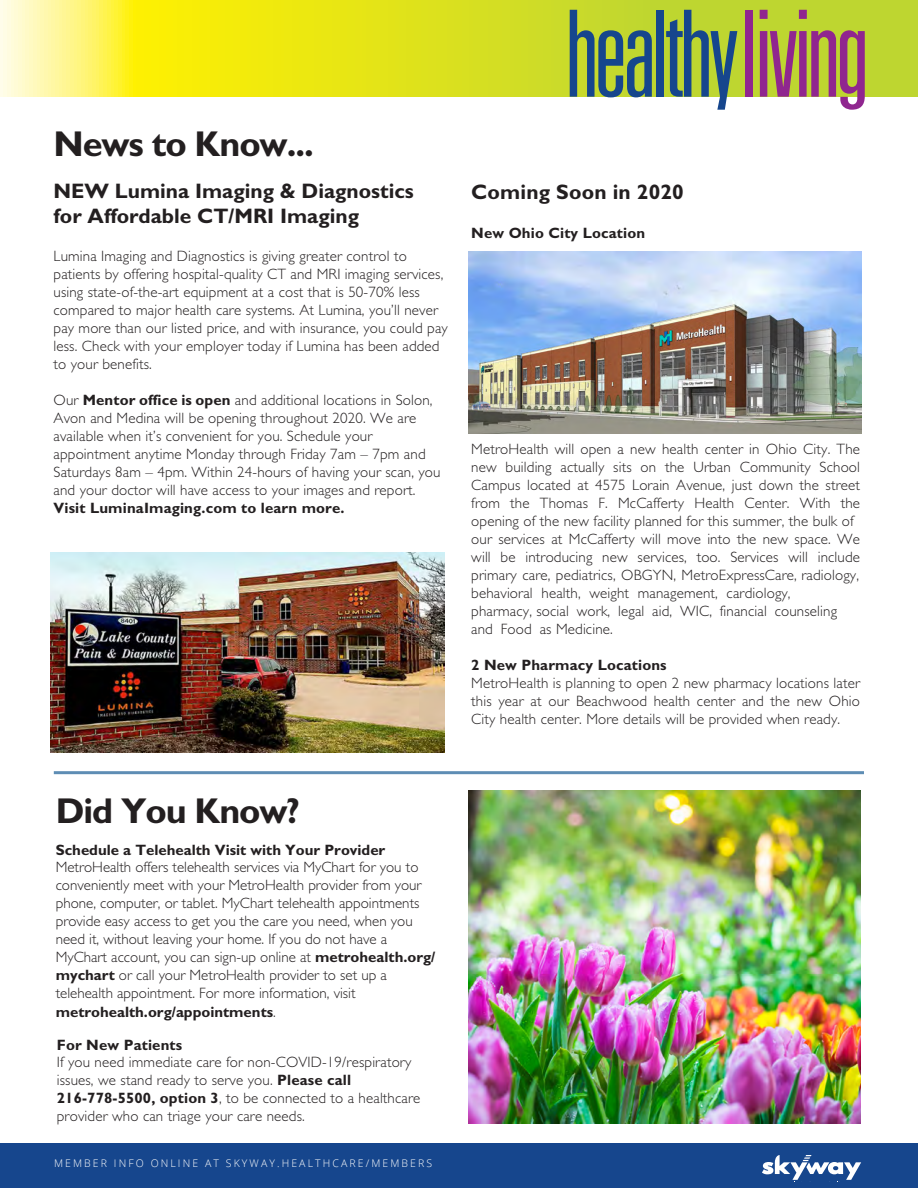
<style>
.page{position:relative;width:918px;height:1188px;background:#fff}
.page>*{position:absolute;margin:0;border:0;box-sizing:border-box;transform-origin:0 0}
.t1{font:300 ultra-condensed 120.45px "Univers";letter-spacing:-.04em;color:#16468d}
.t2{font:700 36px "Gill Sans Std";letter-spacing:-.03em;color:#231f20}
.t3{font:700 21px/25.2px "Gill Sans Std";color:#231f20}
.t4{font:300 15px/18px "Gill Sans Std";letter-spacing:.01em;color:#231f20}
.t5{font:700 15px "Gill Sans Std";letter-spacing:.01em;color:#231f20}
.t6{font:300 10.5px "Open Sans";letter-spacing:.2em;color:#fff}
.s1{font-weight:700}
.s2{color:#90268f}
</style>
<div class="page">
<svg style="left:0;top:0;width:918px;height:96px;background:#dae230"></svg>
<div style="left:0;top:1143px;width:918px;height:45px;background:#16468d"></div>
<hr style="left:54px;top:771px;width:810px;height:3px;background:#5e8db4">
<svg style="left:762px;top:1155px;width:99px;height:25px"></svg>
<img style="left:50px;top:553px;width:395px;height:199px">
<img style="left:469px;top:252px;width:393px;height:181px">
<img style="left:469px;top:790px;width:392px;height:334px">
<h2 class="t2" style="left:54px;top:123px;width:262px">News to Know...</h2>
<h3 class="t3" style="left:54px;top:178px;width:362px">NEW Lumina Imaging &amp; Diagnostics for Affordable CT/MRI Imaging</h3>
<p class="t4" style="left:54px;top:247px;width:396px">Lumina Imaging and Diagnostics is giving greater control to patients by offering hospital-quality CT and MRI imaging services, using state-of-the-art equipment at a cost that is 50-70% less compared to major health care systems. At Lumina, you’ll never pay more than our listed price, and with insurance, you could pay less. Check with your employer today if Lumina has been added to your benefits.</p>
<p class="t4" style="left:54px;top:391px;width:389px">Our <span class="s1">Mentor office is open</span> and additional locations in Solon, Avon and Medina will be opening throughout 2020. We are available when it’s convenient for you. Schedule your appointment anytime Monday through Friday 7am – 7pm and Saturdays 8am – 4pm. Within 24-hours of having your scan, you and your doctor will have access to your images and report.</p>
<p class="t5" style="left:54px;top:499px;width:293px">Visit LuminaImaging.com to learn more.</p>
<h1 class="t1" style="left:565px;top:-9px;width:305px">healthy<span class="s2">living</span></h1>
<h3 class="t3" style="left:471px;top:179px;width:214px">Coming Soon in 2020</h3>
<p class="t5" style="left:471px;top:224px;width:175px">New Ohio City Location</p>
<p class="t4" style="left:471px;top:440px;width:390px">MetroHealth will open a new health center in Ohio City. The new building actually sits on the Urban Community School Campus located at 4575 Lorain Avenue, just down the street from the Thomas F. McCafferty Health Center. With the opening of the new facility planned for this summer, the bulk of our services at McCafferty will move into the new space. We will be introducing new services, too. Services will include primary care, pediatrics, OBGYN, MetroExpressCare, radiology, behavioral health, weight management, cardiology,<br>pharmacy, social work, legal aid, WIC, financial counseling and Food as Medicine.</p>
<p class="t5" style="left:471px;top:656px;width:197px">2 New Pharmacy Locations</p>
<p class="t4" style="left:471px;top:674px;width:390px;text-align:justify">MetroHealth is planning to open 2 new pharmacy locations later this year at our Beachwood health center and the new Ohio City health center. More details will be provided when ready.</p>
<h2 class="t2" style="left:56px;top:790px;width:246px">Did You Know?</h2>
<p class="t5" style="left:56px;top:841px;width:331px">Schedule a Telehealth Visit with Your Provider</p>
<p class="t4" style="left:56px;top:858px;width:381px">MetroHealth offers telehealth services via MyChart for you to conveniently meet with your MetroHealth provider from your phone, computer, or tablet. MyChart telehealth appointments provide easy access to get you the care you need, when you need it, without leaving your home. If you do not have a MyChart account, you can sign-up online at <span class="s1">metrohealth.org/ mychart</span> or call your MetroHealth provider to set up a telehealth appointment. For more information, visit <span class="s1">metrohealth.org/appointments</span>.</p>
<p class="t5" style="left:57px;top:1036px;width:127px">For New Patients</p>
<p class="t4" style="left:57px;top:1053px;width:365px">If you need immediate care for non-COVID-19/respiratory issues, we stand ready to serve you. <span class="s1">Please call 216-778-5500, option 3</span>, to be connected to a healthcare provider who can triage your care needs.</p>
<p class="t6" style="left:54px;top:1156px;width:380px">MEMBER INFO ONLINE AT SKYWAY.HEALTHCARE/MEMBERS</p>
</div>
